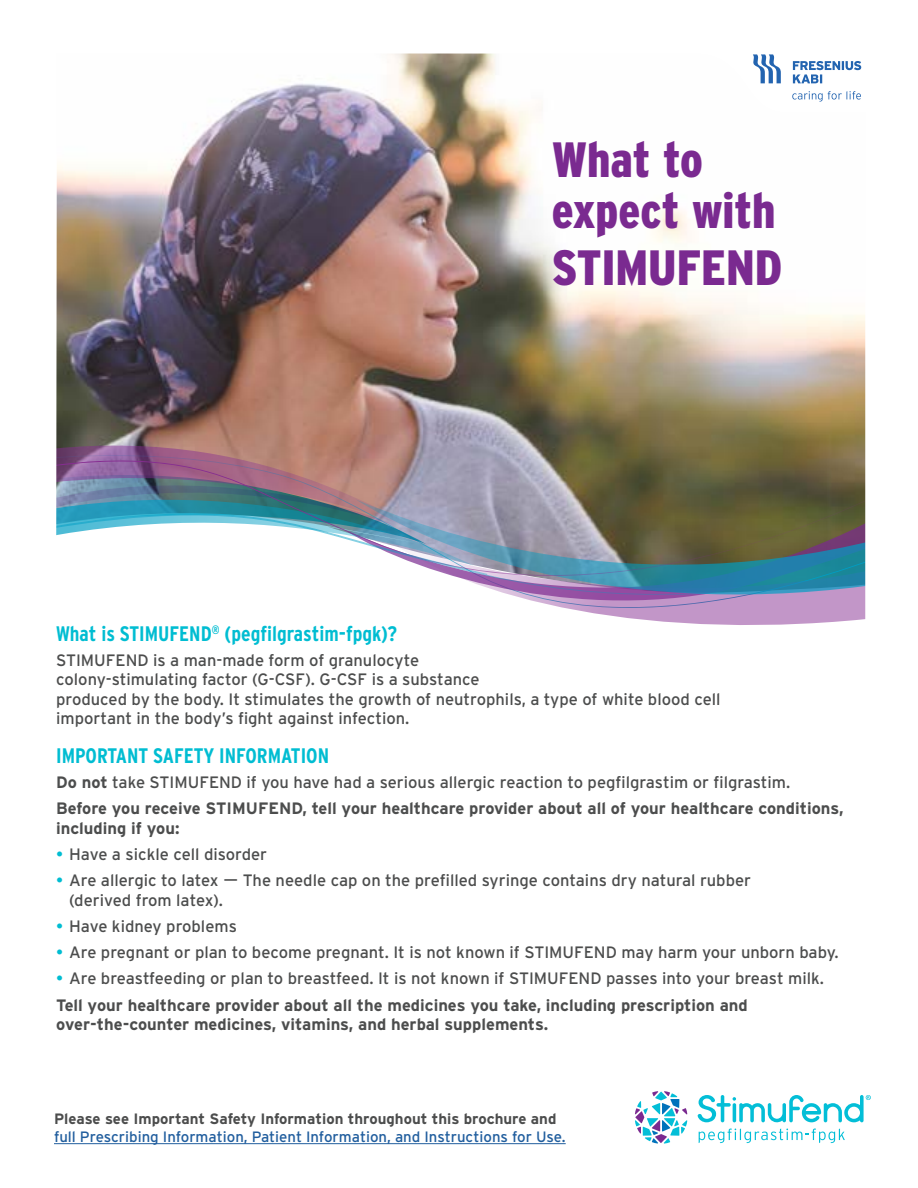
<style>
.page{position:relative;width:918px;height:1188px;background:#fff}
.page>*{position:absolute;margin:0;border:0;box-sizing:border-box;transform-origin:0 0}
.t1{font:900 49.5px/51px "Interstate Condensed";color:#7a2a90}
.t2{font:700 21px "Interstate Condensed";color:#00bdd2}
.t3{font:16.5px/19.5px "Interstate";color:#4c4d4d}
.t4{font:700 16.5px/26.2px "Interstate";color:#4c4d4d}
.t5{font:15px "Interstate";color:#215e9e}
.t6{font:700 15px "Interstate";color:#4c4d4d}
.s1{font-weight:400}
.s2{color:#00bdd2}
.s3{font-weight:700}
</style>
<div class="page">
<svg style="left:635px;top:1091px;width:52px;height:53px"></svg>
<svg style="left:698px;top:1095px;width:173px;height:48px"></svg>
<img style="left:56px;top:53px;width:810px;height:572px">
<svg style="left:753px;top:54px;width:28px;height:29px"></svg>
<svg style="left:793px;top:61px;width:68px;height:22px"></svg>
<svg style="left:792px;top:91px;width:69px;height:11px"></svg>
<hr style="left:54px;top:1143px;width:512px;height:1px;background:#215e9e">
<h1 class="t1" style="left:552px;top:134px;width:225px">What to expect with</h1>
<h1 class="t1" style="left:552px;top:242px;width:232px">STIMUFEND</h1>
<p class="t2" style="left:56px;top:622px;width:343px">What is STIMUFEND<sup>®</sup> (pegfilgrastim-fpgk)?</p>
<p class="t3" style="left:56px;top:650px;width:666px">STIMUFEND is a man-made form of granulocyte<br>colony-stimulating factor (G-CSF). G-CSF is a substance<br>produced by the body. It stimulates the growth of neutrophils, a type of white blood cell important in the body’s fight against infection.</p>
<p class="t2" style="left:56px;top:744px;width:275px">IMPORTANT SAFETY INFORMATION</p>
<p class="t4" style="left:56px;top:769px;width:789px">Do not <span class="s1">take STIMUFEND if you have had a serious allergic reaction to pegfilgrastim or filgrastim.<br></span>Before you receive STIMUFEND, tell your healthcare provider about all of your healthcare conditions,</p>
<p class="t4" style="left:56px;top:815px;width:125px">including if you:</p>
<p class="t3" style="left:56px;top:844px;width:213px"><span class="s2">•</span> Have a sickle cell disorder</p>
<p class="t3" style="left:69px;top:870px;width:684px;text-indent:-13px"><span class="s2">•</span> Are allergic to latex — The needle cap on the prefilled syringe contains dry natural rubber (derived from latex).</p>
<p class="t3" style="left:56px;top:916px;width:182px"><span class="s2">•</span> Have kidney problems</p>
<p class="t3" style="left:56px;top:942px;width:784px"><span class="s2">•</span> Are pregnant or plan to become pregnant. It is not known if STIMUFEND may harm your unborn baby.</p>
<p class="t3" style="left:56px;top:965px;width:769px;line-height:26.2px"><span class="s2">•</span> Are breastfeeding or plan to breastfeed. It is not known if STIMUFEND passes into your breast milk.<br><span class="s3">Tell your healthcare provider about all the medicines you take, including prescription and</span></p>
<p class="t4" style="left:56px;top:1011px;width:494px">over-the-counter medicines, vitamins, and herbal supplements.</p>
<p class="t6" style="left:54px;top:1110px;width:504px">Please see Important Safety Information throughout this brochure and</p>
<p class="t5" style="left:54px;top:1128px;width:513px">full Prescribing Information, Patient Information, and Instructions for Use.</p>
</div>
